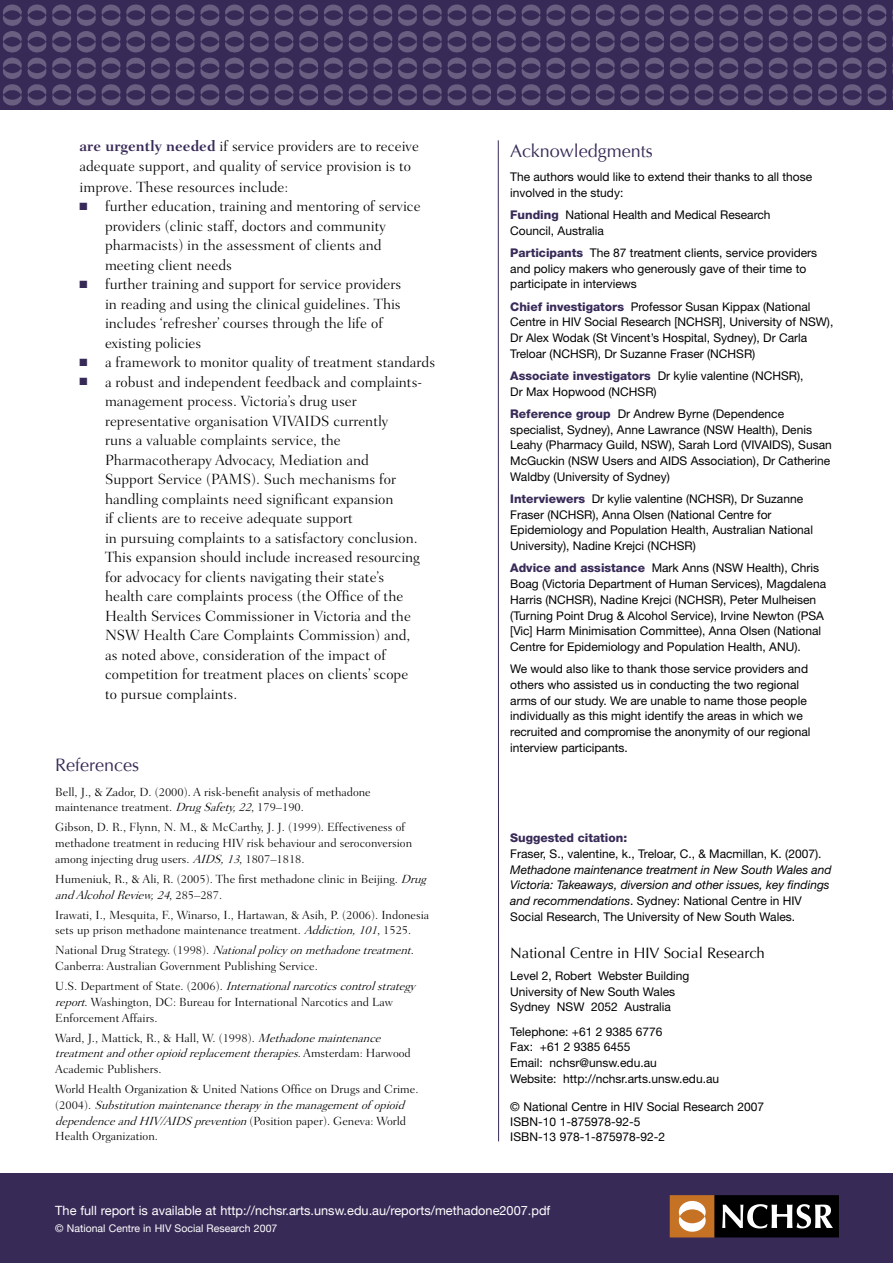
<style>
.page{position:relative;width:893px;height:1263px;background:#fff}
.page>*{position:absolute;margin:0;border:0;box-sizing:border-box;transform-origin:0 0}
.t1{font:18px "Optima";color:#382a57}
.t2{font:300 15px/19.5px "Fairfield LT";color:#000}
.t3{font:15px "Optima";color:#000}
.t4{font:12.75px "Helvetica Neue";color:#fff}
.t5{font:12px/15.8px "Helvetica Neue";color:#000}
.t6{font:300 12px/15.8px "Fairfield LT";color:#000}
.t7{font:italic 12px/15.8px "Helvetica Neue";color:#000}
.t8{font:12px/15px "Helvetica Neue";color:#000}
.t9{font:800 12px "Helvetica Neue";color:#382a57}
.t10{font:10.5px "Helvetica Neue";color:#fff}
.s1{font-weight:700;color:#382a57}
.s2{color:#382a57}
.s3{font-style:italic}
.s4{font-weight:800;color:#382a57}
.s5{font-style:normal}
</style>
<div class="page">
<div style="left:0;top:1174px;width:893px;height:89px;background:#382a57"></div>
<div style="left:670px;top:1195px;width:45px;height:42px;background:#c57225"></div>
<svg style="left:679px;top:1201px;width:27px;height:31px"></svg>
<div style="left:714px;top:1195px;width:125px;height:42px;background:#000"></div>
<svg style="left:722px;top:1204px;width:111px;height:24px"></svg>
<hr style="left:498px;top:140px;width:1px;height:1001px;background:#382a57">
<img style="left:0;top:0;width:893px;height:110px">
<p class="t2" style="left:80px;top:136px;width:341px;line-height:20.2px"><span class="s1">are urgently needed</span> if service providers are to receive adequate support, and quality of service provision is to improve. These resources include:</p>
<p class="t2" style="left:105px;top:196px;width:317px;text-indent:-26px"><span class="s2">■</span> further education, training and mentoring of service providers (clinic staff, doctors and community pharmacists) in the assessment of clients and meeting client needs</p>
<p class="t2" style="left:105px;top:274px;width:298px;text-indent:-26px"><span class="s2">■</span> further training and support for service providers in reading and using the clinical guidelines. This includes ‘refresher’ courses through the life of existing policies</p>
<p class="t2" style="left:80px;top:352px;width:357px"><span class="s2">■</span> a framework to monitor quality of treatment standards</p>
<p class="t2" style="left:105px;top:372px;width:319px;text-indent:-26px"><span class="s2">■</span> a robust and independent feedback and complaints&shy;management process. Victoria’s drug user representative organisation VIVAIDS currently<br>runs a valuable complaints service, the Pharmacotherapy Advocacy, Mediation and<br>Support Service (PAMS). Such mechanisms for handling complaints need significant expansion<br>if clients are to receive adequate support<br>in pursuing complaints to a satisfactory conclusion.<br>This expansion should include increased resourcing for advocacy for clients navigating their state’s health care complaints process (the Office of the Health Services Commissioner in Victoria and the NSW Health Care Complaints Commission) and, as noted above, consideration of the impact of competition for treatment places on clients’ scope to pursue complaints.</p>
<h1 class="t1" style="left:55px;top:755px;width:86px">References</h1>
<p class="t6" style="left:55px;top:784px;width:317px">Bell, J., &amp; Zador, D. (2000). A risk-benefit analysis of methadone maintenance treatment. <span class="s3">DrugSafety,22</span>, 179–190.</p>
<p class="t6" style="left:55px;top:820px;width:358px">Gibson, D. R., Flynn, N. M., &amp; McCarthy, J. J. (1999). Effectiveness of methadone treatment in reducing HIV risk behaviour and seroconversion among injecting drug users. <span class="s3">AIDS,13</span>, 1807–1818.</p>
<p class="t6" style="left:55px;top:871px;width:376px">Humeniuk, R., &amp; Ali, R. (2005). The first methadone clinic in Beijing. <span class="s3">Drug andAlcoholReview,24</span>, 2 8 5 – 2 8 7 .</p>
<p class="t6" style="left:55px;top:907px;width:375px">Irawati, I., Mesquita, F., Winarso, I., Hartawan, &amp; Asih, P. (2006). Indonesia sets up prison methadone maintenance treatment. <span class="s3">Addiction,101</span>, 1525.</p>
<p class="t6" style="left:55px;top:943px;width:361px">N a t i o n a l D r u g S t r a t e g y. ( 1 9 9 8 ) . <span class="s3">Nationalpolicy onmethadonetreatment</span>.<br>Canberra: Australian Government Publishing Service.</p>
<p class="t6" style="left:55px;top:978px;width:361px">U . S . D e p a r t m e n t o f S t a t e . ( 2 0 0 6 ) . <span class="s3">Internationalnarcoticscontrolstrategy report</span>. Washington, DC: Bureau for International Narcotics and Law<br>Enforcement Affairs.</p>
<p class="t6" style="left:55px;top:1030px;width:357px">Ward, J., Mattick, R., &amp; Hall, W. (1998). <span class="s3">Methadonemaintenance treatmentandotheropioidreplacementtherapies</span>. A m s t e r d a m : H a r w o o d<br>Academic Publishers.</p>
<p class="t6" style="left:55px;top:1081px;width:365px">World Health Organization &amp; United Nations Office on Drugs and Crime. ( 2 0 0 4 ) . <span class="s3">Substitutionmaintenancetherapy inthemanagementofopioid dependenceandHIV/AIDSprevention</span>( P o s i t i o n p a p e r ) . G e n e v a : Wo r l d Health Organization.</p>
<h1 class="t1" style="left:510px;top:140px;width:144px">Acknowledgments</h1>
<p class="t5" style="left:510px;top:169px;width:303px">The authors would like to extend their thanks to all those involved in the study:</p>
<p class="t5" style="left:510px;top:207px;width:262px"><span class="s4">Funding</span> National Health and Medical Research<br>Council, Australia</p>
<p class="t5" style="left:510px;top:245px;width:308px"><span class="s4">Participants</span> The 87 treatment clients, service providers and policy makers who generously gave of their time to participate in interviews</p>
<p class="t5" style="left:510px;top:298px;width:325px"><span class="s4">Chief investigators</span> Professor Susan Kippax (National Centre in HIV Social Research [NCHSR], University of NSW), Dr Alex Wodak (St Vincent’s Hospital, Sydney), Dr Carla Treloar (NCHSR), Dr Suzanne Fraser (NCHSR)</p>
<p class="t5" style="left:510px;top:368px;width:295px"><span class="s4">Associate investigators</span> Dr kylie valentine (NCHSR),<br>Dr Max Hopwood (NCHSR)</p>
<p class="t5" style="left:510px;top:405px;width:323px"><span class="s4">Reference group</span> Dr Andrew Byrne (Dependence specialist, Sydney), Anne Lawrance (NSW Health), Denis Leahy (Pharmacy Guild, NSW), Sarah Lord (VIVAIDS), Susan McGuckin (NSW Users and AIDS Association), Dr Catherine Waldby (University of Sydney)</p>
<p class="t5" style="left:510px;top:491px;width:304px"><span class="s4">Interviewers</span> Dr kylie valentine (NCHSR), Dr Suzanne Fraser (NCHSR), Anna Olsen (National Centre for Epidemiology and Population Health, Australian National University), Nadine Krejci (NCHSR)</p>
<p class="t5" style="left:510px;top:560px;width:317px"><span class="s4">Advice and assistance</span> Mark Anns (NSW Health), Chris Boag (Victoria Department of Human Services), Magdalena Harris (NCHSR), Nadine Krejci (NCHSR), Peter Mulheisen (Turning Point Drug &amp; Alcohol Service), Irvine Newton (PSA [Vic] Harm Minimisation Committee), Anna Olsen (National Centre for Epidemiology and Population Health, ANU).</p>
<p class="t5" style="left:510px;top:661px;width:302px">We would also like to thank those service providers and others who assisted us in conducting the two regional arms of our study. We are unable to name those people individually as this might identify the areas in which we recruited and compromise the anonymity of our regional interview participants.</p>
<p class="t9" style="left:510px;top:831px;width:118px">Suggested citation:</p>
<p class="t5" style="left:510px;top:845px;width:313px">Fraser, S., valentine, k., Treloar, C., &amp; Macmillan, K. (2007).</p>
<p class="t7" style="left:510px;top:861px;width:323px">Methadone maintenance treatment in New South Wales and Victoria: Takeaways, diversion and other issues, key findings and recommendations<span class="s5">. Sydney: National Centre in HIV Social Research, The University of New South Wales.</span></p>
<p class="t3" style="left:510px;top:944px;width:256px">National Centre in HIV Social Research</p>
<p class="t5" style="left:510px;top:968px;width:181px">Level 2, Robert Webster Building<br>University of New South Wales<br>Sydney NSW 2052 Australia</p>
<p class="t5" style="left:510px;top:1023px;width:210px">Telephone: +61 2 9385 6776<br>Fax: +61 2 9385 6455<br>Email: nchsr@unsw.edu.au<br>Website: http://nchsr.arts.unsw.edu.au</p>
<p class="t8" style="left:510px;top:1099px;width:255px">© National Centre in HIV Social Research 2007<br>ISBN-10 1-875978-92-5<br>ISBN-13 978-1-875978-92-2</p>
<p class="t4" style="left:55px;top:1203px;width:497px">The full report is available at http://nchsr.arts.unsw.edu.au/reports/methadone2007.pdf</p>
<p class="t10" style="left:55px;top:1222px;width:224px">© National Centre in HIV Social Research 2007</p>
</div>
